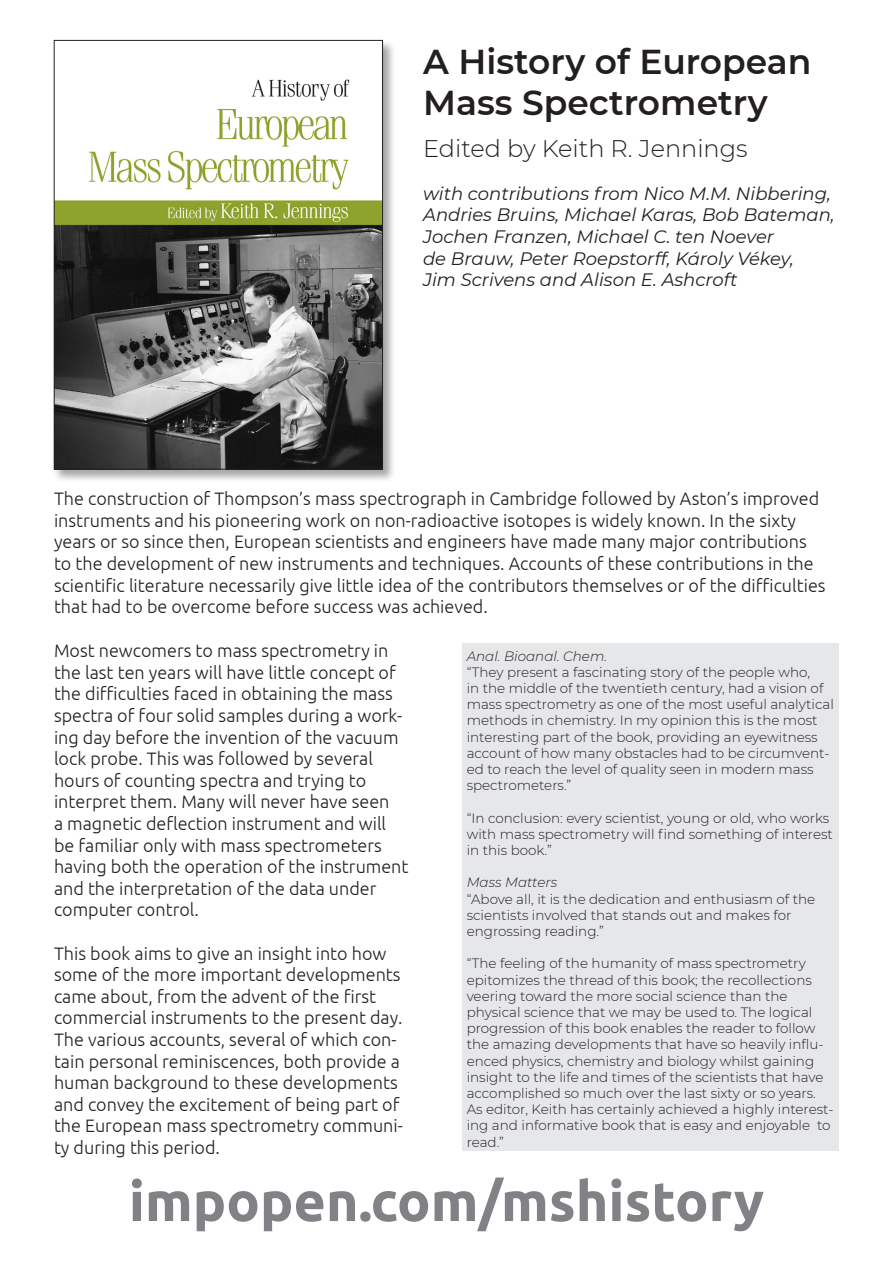
<style>
.page{position:relative;width:893px;height:1263px;background:#fff}
.page>*{position:absolute;margin:0;border:0;box-sizing:border-box;transform-origin:0 0}
.t1{font:700 55.5px "Ubuntu";color:#808285}
.t2{font:600 34.5px/41.4px "Montserrat";color:#231f20}
.t3{font:300 24px "Montserrat";color:#231f20}
.t4{font:300 18px/21.6px "Ubuntu";color:#231f20}
.t5{font:italic 18px/21.6px "Montserrat";color:#231f20}
.t6{font:300 13.5px/16.2px "Montserrat";color:#231f20}
.s1{font-style:italic}
</style>
<div class="page">
<div style="left:53px;top:39px;width:343px;height:443px;background:#231f20;opacity:.4"></div>
<img style="left:56px;top:42px;width:325px;height:425px">
<div style="left:54px;top:40px;width:329px;height:429px;border:1px solid #231f20"></div>
<div style="left:462px;top:643px;width:377px;height:508px;background:#e6e7e9"></div>
<p class="t2" style="left:423px;top:39px;width:390px">A History of European<br>Mass Spectrometry</p>
<p class="t3" style="left:423px;top:132px;width:326px">Edited by Keith R. Jennings</p>
<p class="t5" style="left:423px;top:182px;width:413px">with contributions from Nico M.M. Nibbering, Andries Bruins, Michael Karas, Bob Bateman, Jochen Franzen, Michael C. ten Noever<br>de Brauw, Peter Roepstorff, Károly Vékey,<br>Jim Scrivens and Alison E. Ashcroft</p>
<p class="t4" style="left:54px;top:487px;width:773px">The construction of Thompson’s mass spectrograph in Cambridge followed by Aston’s improved instruments and his pioneering work on non-radioactive isotopes is widely known. In the sixty years or so since then, European scientists and engineers have made many major contributions to the development of new instruments and techniques. Accounts of these contributions in the scientific literature necessarily give little idea of the contributors themselves or of the difficulties that had to be overcome before success was achieved.</p>
<p class="t4" style="left:54px;top:639px;width:356px">Most newcomers to mass spectrometry in the last ten years will have little concept of the difficulties faced in obtaining the mass spectra of four solid samples during a work&shy;ing day before the invention of the vacuum lock probe. This was followed by several hours of counting spectra and trying to interpret them. Many will never have seen<br>a magnetic deflection instrument and will be familiar only with mass spectrometers having both the operation of the instrument and the interpretation of the data under computer control.</p>
<p class="t4" style="left:54px;top:942px;width:350px">This book aims to give an insight into how some of the more important developments came about, from the advent of the first commercial instruments to the present day.<br>The various accounts, several of which con&shy;tain personal reminiscences, both provide a human background to these developments and convey the excitement of being part of the European mass spectrometry communi&shy;ty during this period.</p>
<p class="t6" style="left:467px;top:647px;width:369px"><span class="s1">Anal. Bioanal. Chem.<br></span>“They present a fascinating story of the people who,<br>in the middle of the twentieth century, had a vision of mass spectrometry as one of the most useful analytical methods in chemistry. In my opinion this is the most interesting part of the book, providing an eyewitness account of how many obstacles had to be circumvent&shy;ed to reach the level of quality seen in modern mass spectrometers.”</p>
<p class="t6" style="left:467px;top:809px;width:368px">“In conclusion: every scientist, young or old, who works with mass spectrometry will find something of interest in this book.”</p>
<p class="t6" style="left:467px;top:874px;width:350px"><span class="s1">Mass Matters<br></span>“Above all, it is the dedication and enthusiasm of the scientists involved that stands out and makes for engrossing reading.”</p>
<p class="t6" style="left:467px;top:955px;width:368px">“The feeling of the humanity of mass spectrometry epitomizes the thread of this book; the recollections veering toward the more social science than the physical science that we may be used to. The logical progression of this book enables the reader to follow the amazing developments that have so heavily influ&shy;enced physics, chemistry and biology whilst gaining insight to the life and times of the scientists that have accomplished so much over the last sixty or so years.<br>As editor, Keith has certainly achieved a highly interest&shy;ing and informative book that is easy and enjoyable to read.”</p>
<p class="t1" style="left:129px;top:1167px;width:637px">impopen.com/mshistory</p>
</div>
